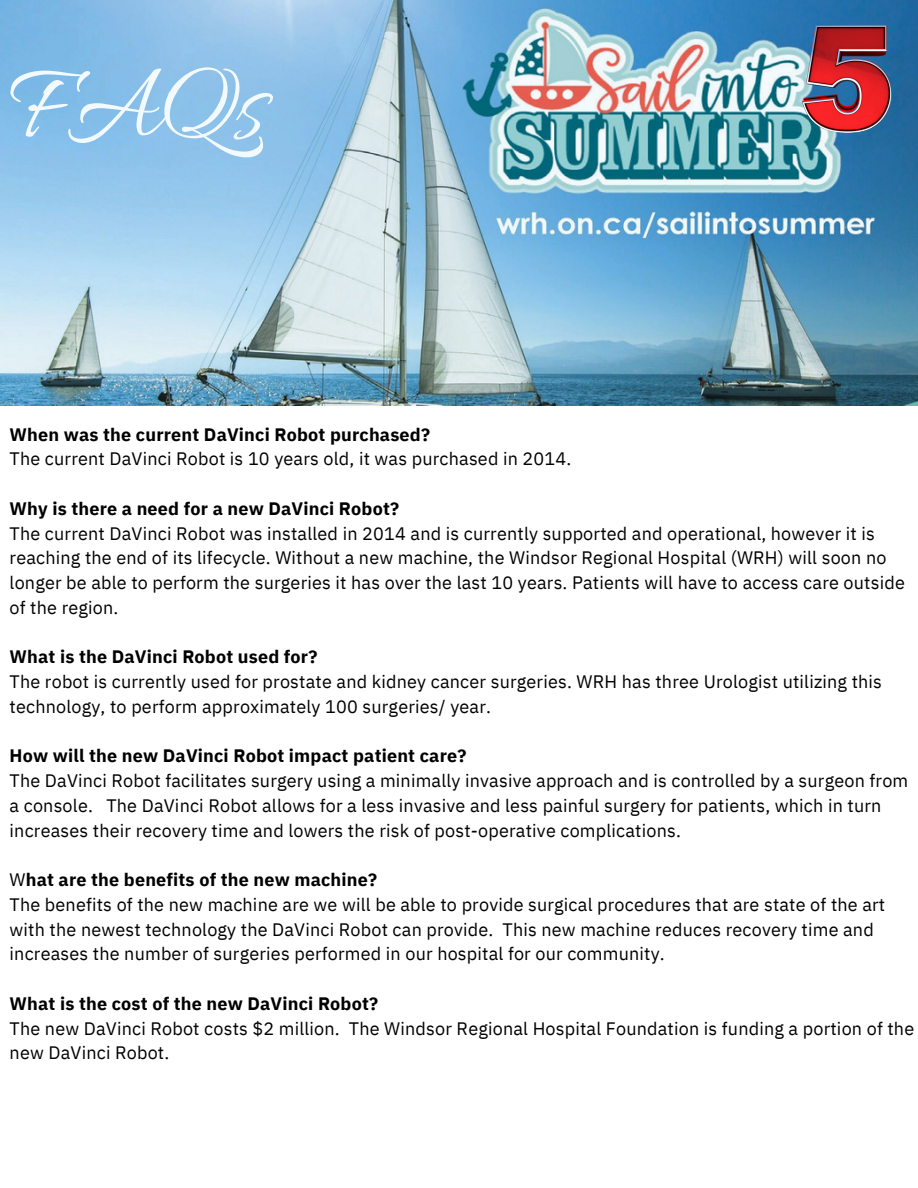
<style>
.page{position:relative;width:918px;height:1188px;background:#fff}
.page>*{position:absolute;margin:0;border:0;box-sizing:border-box;transform-origin:0 0}
.t1{font:108.75px "Allura";color:#f3fafd}
.t2{font:18px/24.8px "IBM Plex Sans";letter-spacing:.01em;color:#000}
.t3{font:700 18px "IBM Plex Sans";letter-spacing:.01em;color:#000}
.s1{font-weight:400}
</style>
<div class="page">
<img style="left:0;top:0;width:918px;height:406px">
<img style="left:802px;top:26px;width:89px;height:107px">
<p class="t1" style="left:9px;top:46px;width:257px">FAQs</p>
<p class="t3" style="left:10px;top:422px;width:422px">When was the current DaVinci Robot purchased?</p>
<h1 class="t2" style="left:10px;top:446px;width:563px">The current DaVinci Robot is 10 years old, it was purchased in 2014.</h1>
<p class="t3" style="left:10px;top:496px;width:391px">Why is there a need for a new DaVinci Robot?</p>
<p class="t2" style="left:10px;top:520px;width:897px">The current DaVinci Robot was installed in 2014 and is currently supported and operational, however it is reaching the end of its lifecycle. Without a new machine, the Windsor Regional Hospital (WRH) will soon no longer be able to perform the surgeries it has over the last 10 years. Patients will have to access care outside of the region.</p>
<p class="t3" style="left:10px;top:645px;width:309px">What is the DaVinci Robot used for?</p>
<p class="t2" style="left:10px;top:669px;width:874px">The robot is currently used for prostate and kidney cancer surgeries. WRH has three Urologist utilizing this technology, to perform approximately 100 surgeries/ year.</p>
<p class="t3" style="left:10px;top:744px;width:458px">How will the new DaVinci Robot impact patient care?</p>
<p class="t2" style="left:10px;top:768px;width:900px">The DaVinci Robot facilitates surgery using a minimally invasive approach and is controlled by a surgeon from a console. The DaVinci Robot allows for a less invasive and less painful surgery for patients, which in turn increases their recovery time and lowers the risk of post-operative complications.</p>
<p class="t3" style="left:10px;top:868px;width:369px"><span class="s1">W</span>hat are the benefits of the new machine?</p>
<p class="t2" style="left:10px;top:892px;width:877px">The benefits of the new machine are we will be able to provide surgical procedures that are state of the art with the newest technology the DaVinci Robot can provide. This new machine reduces recovery time and increases the number of surgeries performed in our hospital for our community.</p>
<p class="t3" style="left:10px;top:991px;width:370px">What is the cost of the new DaVinci Robot?</p>
<p class="t2" style="left:10px;top:1015px;width:906px">The new DaVinci Robot costs $2 million. The Windsor Regional Hospital Foundation is funding a portion of the new DaVinci Robot.</p>
</div>
